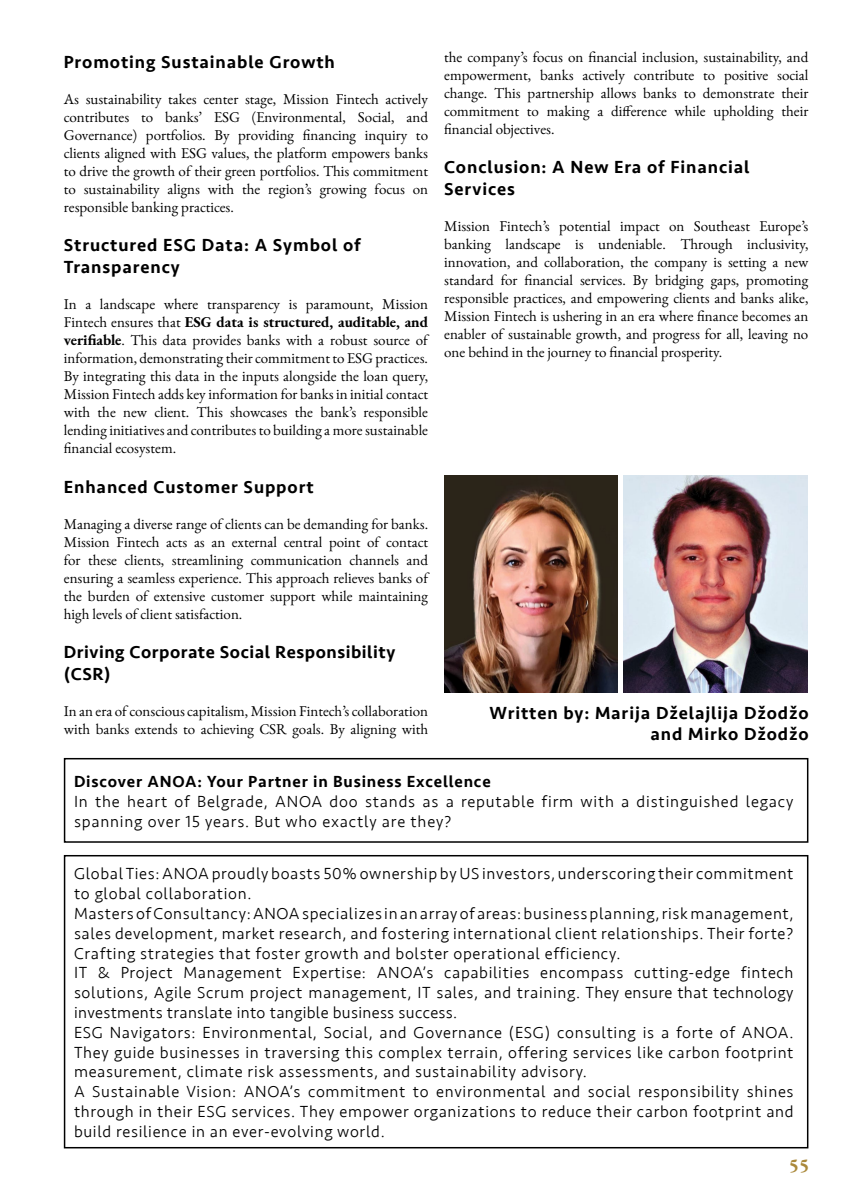
<style>
.page{position:relative;width:851px;height:1191px;background:#fff}
.page>*{position:absolute;margin:0;border:0;box-sizing:border-box;transform-origin:0 0}
.t1{font:700 19.5px "EB Garamond";color:#aa893b}
.t2{font:500 18px/21.6px "Seravek";letter-spacing:.05em;color:#000}
.t3{font:500 18px/21.6px "Seravek";letter-spacing:.03em;color:#000}
.t4{font:300 16.5px/19.8px "Seravek";letter-spacing:.04em;color:#000}
.t5{font:500 16.5px "Seravek";letter-spacing:.05em;color:#000}
.t6{font:15px/18px "EB Garamond 12";color:#000;text-align:justify}
.t7{font:700 15px "EB Garamond";color:#000}
.s1{font-family:"EB Garamond 12";font-weight:400}
.s2{font-family:"EB Garamond";font-weight:700}
</style>
<div class="page">
<div style="left:64px;top:855px;width:744px;height:293px;border:2px solid #000"></div>
<div style="left:64px;top:758px;width:744px;height:84px;border:2px solid #000"></div>
<img style="left:444px;top:475px;width:173px;height:218px">
<img style="left:623px;top:475px;width:184px;height:218px">
<p class="t2" style="left:64px;top:51px;width:272px">Promoting Sustainable Growth</p>
<p class="t6" style="left:64px;top:90px;width:366px">As sustainability takes center stage, Mission Fintech actively contributes to banks’ ESG (Environmental, Social, and Governance) portfolios. By providing financing inquiry to clients aligned with ESG values, the platform empowers banks to drive the growth of their green portfolios. This commitment to sustainability aligns with the region’s growing focus on responsible banking practices.</p>
<p class="t2" style="left:64px;top:235px;width:298px">Structured ESG Data: A Symbol of<br>Transparency</p>
<p class="t6" style="left:64px;top:295px;width:366px">In a landscape where transparency is paramount, Mission</p>
<p class="t7" style="left:64px;top:311px;width:366px"><span class="s1">Fintech ensures that</span> ESG data is structured, auditable, and</p>
<p class="t6" style="left:64px;top:331px;width:366px"><span class="s2">verifiable</span>. This data provides banks with a robust source of information, demonstrating their commitment to ESG practices.<br>By integrating this data in the inputs alongside the loan query, Mission Fintech adds key information for banks in initial contact with the new client. This showcases the bank’s responsible lending initiatives and contributes to building a more sustainable financial ecosystem.</p>
<p class="t2" style="left:64px;top:476px;width:251px">Enhanced Customer Support</p>
<p class="t6" style="left:64px;top:515px;width:366px">Managing a diverse range of clients can be demanding for banks.<br>Mission Fintech acts as an external central point of contact for these clients, streamlining communication channels and ensuring a seamless experience. This approach relieves banks of the burden of extensive customer support while maintaining high levels of client satisfaction.</p>
<p class="t3" style="left:64px;top:641px;width:333px">Driving Corporate Social Responsibility (CSR)</p>
<p class="t6" style="left:64px;top:702px;width:366px">In an era of conscious capitalism, Mission Fintech’s collaboration with banks extends to achieving CSR goals. By aligning with</p>
<p class="t6" style="left:444px;top:48px;width:366px">the company’s focus on financial inclusion, sustainability, and empowerment, banks actively contribute to positive social change. This partnership allows banks to demonstrate their commitment to making a difference while upholding their financial objectives.</p>
<p class="t2" style="left:444px;top:157px;width:307px">Conclusion: A New Era of Financial<br>Services</p>
<p class="t6" style="left:444px;top:217px;width:366px">Mission Fintech’s potential impact on Southeast Europe’s banking landscape is undeniable. Through inclusivity, innovation, and collaboration, the company is setting a new standard for financial services. By bridging gaps, promoting responsible practices, and empowering clients and banks alike, Mission Fintech is ushering in an era where finance becomes an enabler of sustainable growth, and progress for all, leaving no one behind in the journey to financial prosperity.</p>
<p class="t2" style="left:489px;top:702px;width:320px;text-align:right">Written by: Marija Dželajlija Džodžo and Mirko Džodžo</p>
<p class="t5" style="left:74px;top:771px;width:418px">Discover ANOA: Your Partner in Business Excellence</p>
<p class="t4" style="left:74px;top:791px;width:721px">In the heart of Belgrade, ANOA doo stands as a reputable firm with a distinguished legacy spanning over 15 years. But who exactly are they?</p>
<p class="t4" style="left:74px;top:864px;width:721px">Global Ties: ANOA proudly boasts 50% ownership by US investors, underscoring their commitment to global collaboration.<br>Masters of Consultancy: ANOA specializes in an array of areas: business planning, risk management, sales development, market research, and fostering international client relationships. Their forte?<br>Crafting strategies that foster growth and bolster operational efficiency.<br>IT &amp; Project Management Expertise: ANOA’s capabilities encompass cutting-edge fintech solutions, Agile Scrum project management, IT sales, and training. They ensure that technology investments translate into tangible business success.<br>ESG Navigators: Environmental, Social, and Governance (ESG) consulting is a forte of ANOA.<br>They guide businesses in traversing this complex terrain, offering services like carbon footprint measurement, climate risk assessments, and sustainability advisory.<br>A Sustainable Vision: ANOA’s commitment to environmental and social responsibility shines through in their ESG services. They empower organizations to reduce their carbon footprint and build resilience in an ever-evolving world.</p>
<h1 class="t1" style="left:788px;top:1151px;width:22px">55</h1>
</div>
